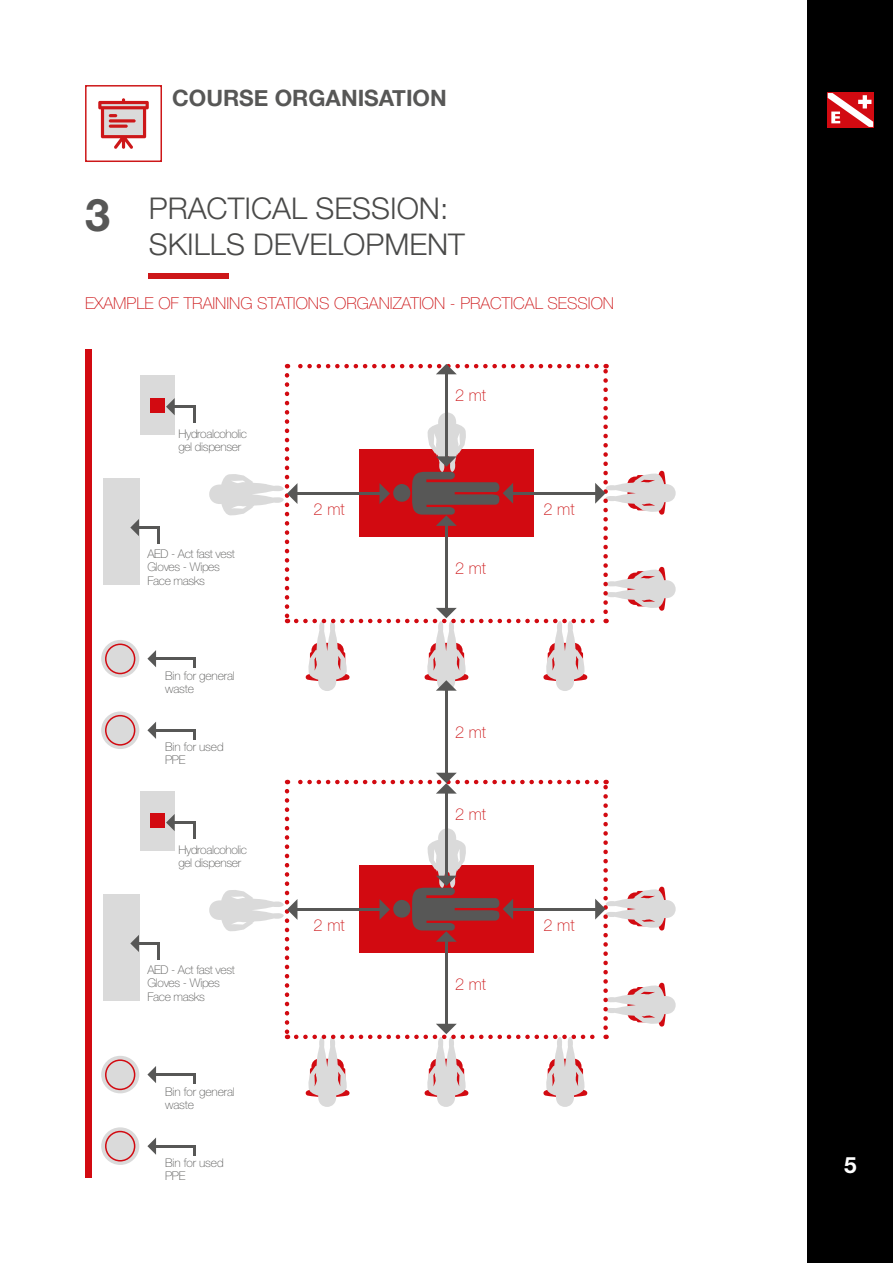
<style>
.page{position:relative;width:893px;height:1263px;background:#fff}
.page>*{position:absolute;margin:0;border:0;box-sizing:border-box;transform-origin:0 0}
.t1{font:700 45px "Helvetica Neue LT";color:#575756}
.t2{font:300 30px/36px "Helvetica Neue LT";color:#4a4a49}
.t3{font:700 22.5px "Helvetica Neue";color:#575756}
.t4{font:700 22.5px "Helvetica Neue LT";color:#fff}
.t5{font:100 16.5px "Helvetica Neue LT";color:#cd1719}
.t6{font:100 12px/13.5px "Helvetica Neue LT";letter-spacing:-.03em;color:#575756}
.t7{font:100 12px/13.5px "Helvetica Neue LT";letter-spacing:-.01em;color:#575756}
</style>
<div class="page">
<div style="left:149px;top:273px;width:80px;height:5px;background:#cd1719"></div>
<div style="left:85px;top:85px;width:77px;height:77px;border:2px solid #cd1719"></div>
<svg style="left:98px;top:98px;width:51px;height:51px"></svg>
<hr style="left:109px;top:125px;width:19px;height:3px;background:#cd1719;border-radius:2px">
<div style="left:808px;top:0;width:85px;height:1263px;background:#000"></div>
<div style="left:827px;top:92px;width:47px;height:36px;background:#d20a11"></div>
<svg style="left:828px;top:93px;width:45px;height:34px"></svg>
<div style="left:101px;top:640px;width:38px;height:37px;background:#dadada;border-radius:50%"></div>
<div style="left:101px;top:1056px;width:38px;height:37px;background:#dadada;border-radius:50%"></div>
<div style="left:101px;top:711px;width:38px;height:38px;background:#dadada;border-radius:50%"></div>
<div style="left:101px;top:1127px;width:38px;height:38px;background:#dadada;border-radius:50%"></div>
<div style="left:103px;top:478px;width:36px;height:107px;background:#dadada"></div>
<div style="left:103px;top:894px;width:36px;height:106px;background:#dadada"></div>
<div style="left:141px;top:375px;width:34px;height:60px;background:#dadada"></div>
<div style="left:141px;top:791px;width:34px;height:59px;background:#dadada"></div>
<div style="left:150px;top:398px;width:15px;height:14px;background:#d20a11"></div>
<div style="left:150px;top:813px;width:15px;height:15px;background:#d20a11"></div>
<hr style="left:153px;top:658px;width:43px;height:2px;background:#575756">
<hr style="left:153px;top:1073px;width:43px;height:3px;background:#575756">
<hr style="left:153px;top:729px;width:43px;height:2px;background:#575756">
<hr style="left:153px;top:1145px;width:43px;height:2px;background:#575756">
<svg style="left:193px;top:660px;width:3px;height:8px"></svg>
<svg style="left:193px;top:1076px;width:3px;height:7px"></svg>
<svg style="left:193px;top:731px;width:3px;height:8px"></svg>
<svg style="left:193px;top:1147px;width:3px;height:8px"></svg>
<svg style="left:147px;top:650px;width:9px;height:17px"></svg>
<svg style="left:147px;top:1066px;width:9px;height:17px"></svg>
<svg style="left:147px;top:722px;width:9px;height:17px"></svg>
<svg style="left:147px;top:1137px;width:9px;height:18px"></svg>
<div style="left:105px;top:643px;width:30px;height:31px;border:2px solid #d20a11;border-radius:50%"></div>
<div style="left:105px;top:1059px;width:30px;height:31px;border:2px solid #d20a11;border-radius:50%"></div>
<div style="left:105px;top:715px;width:30px;height:31px;border:2px solid #d20a11;border-radius:50%"></div>
<div style="left:105px;top:1131px;width:30px;height:30px;border:2px solid #d20a11;border-radius:50%"></div>
<div style="left:85px;top:349px;width:7px;height:829px;background:#d20a11"></div>
<hr style="left:445px;top:686px;width:3px;height:92px;background:#575756">
<hr style="left:172px;top:406px;width:24px;height:2px;background:#575756">
<hr style="left:172px;top:821px;width:24px;height:3px;background:#575756">
<hr style="left:136px;top:942px;width:24px;height:2px;background:#575756">
<hr style="left:136px;top:526px;width:24px;height:3px;background:#575756">
<hr style="left:193px;top:406px;width:3px;height:17px;background:#575756">
<hr style="left:193px;top:821px;width:3px;height:18px;background:#575756">
<svg style="left:158px;top:944px;width:2px;height:16px"></svg>
<svg style="left:158px;top:529px;width:2px;height:15px"></svg>
<svg style="left:166px;top:398px;width:9px;height:17px"></svg>
<svg style="left:166px;top:814px;width:9px;height:17px"></svg>
<svg style="left:130px;top:935px;width:9px;height:17px"></svg>
<svg style="left:130px;top:519px;width:9px;height:17px"></svg>
<svg style="left:209px;top:364px;width:467px;height:327px"></svg>
<svg style="left:209px;top:773px;width:467px;height:334px"></svg>
<h1 class="t1" style="left:85px;top:187px;width:27px">3</h1>
<h3 class="t3" style="left:172px;top:81px;width:276px">COURSE ORGANISATION</h3>
<h2 class="t2" style="left:149px;top:190px;width:318px">PRACTICAL SESSION:<br>SKILLS DEVELOPMENT</h2>
<h3 class="t5" style="left:85px;top:294px;width:531px">EXAMPLE OF TRAINING STATIONS ORGANIZATION - PRACTICAL SESSION</h3>
<p class="t6" style="left:178px;top:427px;width:70px">Hydroalcoholic gel dispenser</p>
<p class="t6" style="left:147px;top:547px;width:89px">AED - Act fast vest<br>Gloves - Wipes<br>Face masks</p>
<p class="t7" style="left:165px;top:669px;width:71px">Bin for general waste</p>
<p class="t7" style="left:165px;top:740px;width:60px">Bin for used<br>PPE</p>
<p class="t6" style="left:178px;top:843px;width:70px">Hydroalcoholic gel dispenser</p>
<p class="t6" style="left:147px;top:962px;width:89px">AED - Act fast vest<br>Gloves - Wipes<br>Face masks</p>
<p class="t7" style="left:165px;top:1084px;width:71px">Bin for general waste</p>
<p class="t7" style="left:165px;top:1155px;width:60px">Bin for used<br>PPE</p>
<h3 class="t5" style="left:314px;top:499px;width:33px">2 mt</h3>
<h3 class="t5" style="left:314px;top:915px;width:33px">2 mt</h3>
<h3 class="t5" style="left:455px;top:385px;width:33px">2 mt</h3>
<h3 class="t5" style="left:455px;top:559px;width:33px">2 mt</h3>
<h3 class="t5" style="left:543px;top:499px;width:33px">2 mt</h3>
<h3 class="t5" style="left:455px;top:723px;width:33px">2 mt</h3>
<h3 class="t5" style="left:455px;top:805px;width:33px">2 mt</h3>
<h3 class="t5" style="left:455px;top:975px;width:33px">2 mt</h3>
<h3 class="t5" style="left:543px;top:915px;width:33px">2 mt</h3>
<h3 class="t4" style="left:844px;top:1151px;width:14px">5</h3>
</div>
